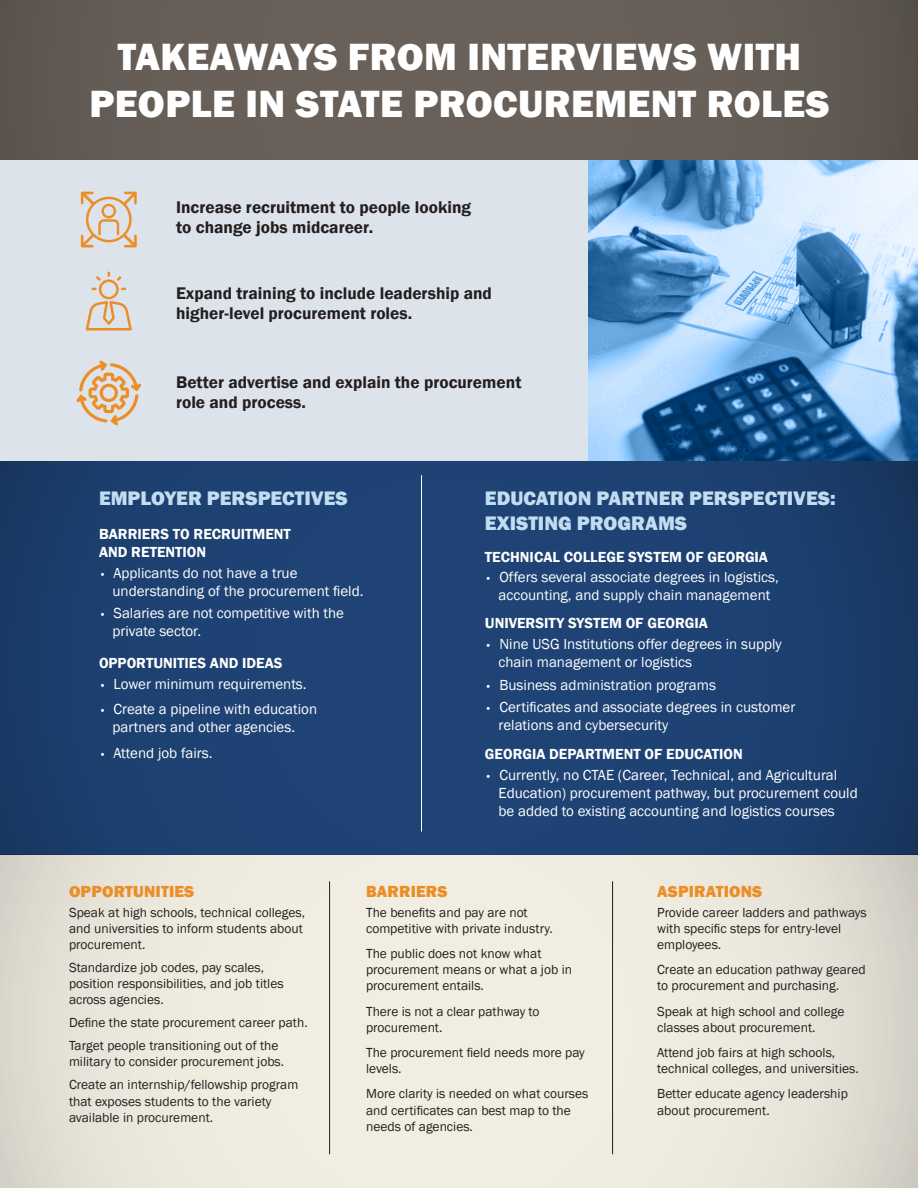
<style>
.page{position:relative;width:918px;height:1188px;background:#fff}
.page>*{position:absolute;margin:0;border:0;box-sizing:border-box;transform-origin:0 0}
.t1{font:800 39px/46.8px "Franklin Gothic";letter-spacing:.01em;color:#fff;text-align:center}
.t2{font:800 20.1px/24.2px "Franklin Gothic";color:#c1ddf2}
.t3{font:600 17.4px/20.9px "Franklin Gothic";color:#231f20}
.t4{font:800 16.5px "Franklin Gothic";letter-spacing:.01em;color:#ec8e28}
.t5{font:15px/18px "Franklin Gothic";color:#fff}
.t6{font:600 15px/18px "Franklin Gothic";color:#fff}
.t7{font:13.5px/16.2px "Franklin Gothic";color:#231f20}
.s1{font-size:10.5px}
</style>
<div class="page">
<div style="left:0;top:461px;width:918px;height:393px;background:linear-gradient(to right,#1d4171,#1c3f6e)"></div>
<svg style="left:0;top:855px;width:918px;height:333px;background:#ebe6db"></svg>
<div style="left:0;top:0;width:613px;height:461px;background:#dde3ea"></div>
<hr style="left:329px;top:881px;width:1px;height:273px;background:#231f20">
<hr style="left:612px;top:881px;width:1px;height:273px;background:#231f20">
<hr style="left:421px;top:475px;width:1px;height:357px;background:#fff">
<svg style="left:589px;top:159px;width:329px;height:302px;background:#77a5d0"></svg>
<svg style="left:81px;top:192px;width:56px;height:55px"></svg>
<svg style="left:86px;top:272px;width:46px;height:58px"></svg>
<svg style="left:76px;top:360px;width:65px;height:66px"></svg>
<div style="left:0;top:0;width:918px;height:159px;background:linear-gradient(to right,#665e57,#635c55)"></div>
<p class="t1" style="left:89px;top:33px;width:742px">TAKEAWAYS FROM INTERVIEWS WITH<br>PEOPLE IN STATE PROCUREMENT ROLES</p>
<p class="t3" style="left:176px;top:197px;width:297px">Increase recruitment to people looking to change jobs midcareer.</p>
<p class="t3" style="left:176px;top:283px;width:317px">Expand training to include leadership and higher-level procurement roles.</p>
<p class="t3" style="left:176px;top:371px;width:347px">Better advertise and explain the procurement role and process.</p>
<p class="t2" style="left:99px;top:487px;width:250px">EMPLOYER PERSPECTIVES</p>
<p class="t6" style="left:99px;top:525px;width:193px">BARRIERS TO RECRUITMENT<br>AND RETENTION</p>
<p class="t5" style="left:112px;top:564px;width:253px;text-indent:-14px"><span class="s1">•</span> Applicants do not have a true understanding of the procurement field.</p>
<p class="t5" style="left:112px;top:604px;width:233px;text-indent:-14px"><span class="s1">•</span> Salaries are not competitive with the private sector.</p>
<p class="t6" style="left:99px;top:654px;width:185px">OPPORTUNITIES AND IDEAS</p>
<p class="t5" style="left:99px;top:675px;width:209px"><span class="s1">•</span> Lower minimum requirements.</p>
<p class="t5" style="left:99px;top:700px;width:220px;text-align:center"><span class="s1">•</span> Create a pipeline with education partners and other agencies.</p>
<p class="t5" style="left:99px;top:744px;width:115px"><span class="s1">•</span> Attend job fairs.</p>
<p class="t2" style="left:485px;top:487px;width:352px">EDUCATION PARTNER PERSPECTIVES:<br>EXISTING PROGRAMS</p>
<p class="t6" style="left:485px;top:548px;width:285px">TECHNICAL COLLEGE SYSTEM OF GEORGIA</p>
<p class="t5" style="left:485px;top:568px;width:295px;text-align:center"><span class="s1">•</span> Offers several associate degrees in logistics, accounting, and supply chain management</p>
<p class="t6" style="left:485px;top:614px;width:224px">UNIVERSITY SYSTEM OF GEORGIA</p>
<p class="t5" style="left:498px;top:635px;width:285px;text-indent:-14px"><span class="s1">•</span> Nine USG Institutions offer degrees in supply chain management or logistics</p>
<p class="t5" style="left:485px;top:676px;width:233px"><span class="s1">•</span> Business administration programs</p>
<p class="t5" style="left:498px;top:698px;width:298px;text-indent:-14px"><span class="s1">•</span> Certificates and associate degrees in customer relations and cybersecurity</p>
<p class="t6" style="left:485px;top:745px;width:259px">GEORGIA DEPARTMENT OF EDUCATION</p>
<p class="t5" style="left:498px;top:766px;width:361px;text-indent:-14px"><span class="s1">•</span> Currently, no CTAE (Career, Technical, and Agricultural<br>Education) procurement pathway, but procurement could be added to existing accounting and logistics courses</p>
<p class="t4" style="left:69px;top:881px;width:127px">OPPORTUNITIES</p>
<p class="t7" style="left:69px;top:904px;width:238px">Speak at high schools, technical colleges, and universities to inform students about procurement.</p>
<p class="t7" style="left:69px;top:960px;width:216px">Standardize job codes, pay scales, position responsibilities, and job titles across agencies.</p>
<p class="t7" style="left:69px;top:1015px;width:240px">Define the state procurement career path.</p>
<p class="t7" style="left:69px;top:1038px;width:217px">Target people transitioning out of the military to consider procurement jobs.</p>
<p class="t7" style="left:69px;top:1077px;width:231px">Create an internship/fellowship program that exposes students to the variety available in procurement.</p>
<p class="t4" style="left:366px;top:881px;width:83px">BARRIERS</p>
<p class="t7" style="left:366px;top:904px;width:188px">The benefits and pay are not competitive with private industry.</p>
<p class="t7" style="left:366px;top:946px;width:207px">The public does not know what procurement means or what a job in procurement entails.</p>
<p class="t7" style="left:366px;top:1003px;width:175px">There is not a clear pathway to procurement.</p>
<p class="t7" style="left:366px;top:1045px;width:220px">The procurement field needs more pay levels.</p>
<p class="t7" style="left:366px;top:1086px;width:224px">More clarity is needed on what courses and certificates can best map to the needs of agencies.</p>
<p class="t4" style="left:657px;top:881px;width:107px">ASPIRATIONS</p>
<p class="t7" style="left:657px;top:904px;width:211px">Provide career ladders and pathways with specific steps for entry-level employees.</p>
<p class="t7" style="left:657px;top:962px;width:210px">Create an education pathway geared to procurement and purchasing.</p>
<p class="t7" style="left:657px;top:1003px;width:189px">Speak at high school and college classes about procurement.</p>
<p class="t7" style="left:657px;top:1045px;width:203px">Attend job fairs at high schools, technical colleges, and universities.</p>
<p class="t7" style="left:657px;top:1086px;width:192px">Better educate agency leadership about procurement.</p>
</div>
